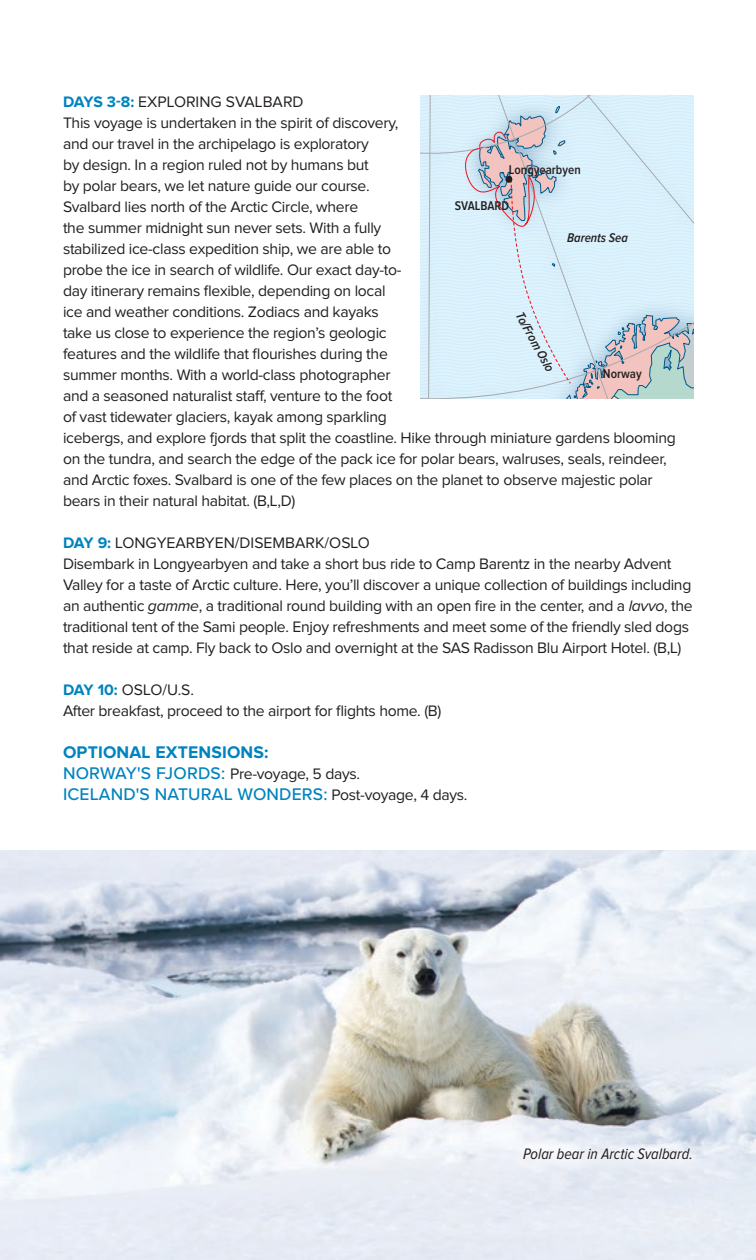
<style>
.page{position:relative;width:756px;height:1260px;background:#fff}
.page>*{position:absolute;margin:0;border:0;box-sizing:border-box;transform-origin:0 0}
.t1{font:500 17.5px "Proxima Nova";letter-spacing:.01em;color:#0083bf}
.t2{font:700 17.5px "Proxima Nova";letter-spacing:.01em;color:#0083bf}
.t3{font:15.75px/21px "Proxima Nova";letter-spacing:-.02em;color:#231f20}
.t4{font:italic 15.75px "Proxima Nova Cond";color:#231f20}
.t5{font:600 13.12px "Proxima Nova Cond";color:#231f20}
.t6{font:italic 600 13.12px "Proxima Nova Cond";letter-spacing:-.005em;color:#231f20}
.s1{font-weight:700;color:#0083bf}
.s2{font-style:italic}
.s3{font-weight:500;font-size:17.5px;color:#0083bf}
.s4{font-weight:400;font-size:15.75px;color:#231f20}
</style>
<div class="page">
<img style="left:0;top:850px;width:756px;height:410px">
<div style="left:511px;top:1136px;width:193px;height:35px;background:#fff;opacity:.75"></div>
<svg style="left:421px;top:95px;width:273px;height:303px"></svg>
<div style="left:505px;top:176px;width:7px;height:7px;border:2px solid #231f20;border-radius:50%"></div>
<p class="t3" style="left:63px;top:92px;width:614px"><span class="s1">DAYS 3-8:</span> EXPLORING SVALBARD<br>This voyage is undertaken in the spirit of discovery,<br>and our travel in the archipelago is exploratory<br>by design. In a region ruled not by humans but<br>by polar bears, we let nature guide our course.<br>Svalbard lies north of the Arctic Circle, where<br>the summer midnight sun never sets. With a fully<br>stabilized ice-class expedition ship, we are able to<br>probe the ice in search of wildlife. Our exact day-to-<br>day itinerary remains flexible, depending on local<br>ice and weather conditions. Zodiacs and kayaks<br>take us close to experience the region’s geologic<br>features and the wildlife that flourishes during the<br>summer months. With a world-class photographer<br>and a seasoned naturalist staff, venture to the foot<br>of vast tidewater glaciers, kayak among sparkling<br>icebergs, and explore fjords that split the coastline. Hike through miniature gardens blooming on the tundra, and search the edge of the pack ice for polar bears, walruses, seals, reindeer, and Arctic foxes. Svalbard is one of the few places on the planet to observe majestic polar bears in their natural habitat. (B,L,D)</p>
<p class="t3" style="left:63px;top:532px;width:631px"><span class="s1">DAY 9:</span> LONGYEARBYEN/DISEMBARK/OSLO<br>Disembark in Longyearbyen and take a short bus ride to Camp Barentz in the nearby Advent Valley for a taste of Arctic culture. Here, you’ll discover a unique collection of buildings including an authentic <span class="s2">gamme</span>, a traditional round building with an open fire in the center, and a <span class="s2">lavvo</span>, the traditional tent of the Sami people. Enjoy refreshments and meet some of the friendly sled dogs that reside at camp. Fly back to Oslo and overnight at the SAS Radisson Blu Airport Hotel. (B,L)</p>
<p class="t3" style="left:63px;top:679px;width:380px"><span class="s1">DAY 10:</span> OSLO/U.S.<br>After breakfast, proceed to the airport for flights home. (B)</p>
<p class="t2" style="left:63px;top:742px;width:207px">OPTIONAL EXTENSIONS:</p>
<p class="t3" style="left:63px;top:764px;width:299px"><span class="s3">NORWAY'S FJORDS:</span> Pre-voyage, 5 days.</p>
<p class="t1" style="left:63px;top:781px;width:406px">ICELAND'S NATURAL WONDERS: <span class="s4">Post-voyage, 4 days.</span></p>
<p class="t5" style="left:509px;top:163px;width:73px">Longyearbyen</p>
<p class="t5" style="left:455px;top:200px;width:56px">SVALBARD</p>
<p class="t6" style="left:567px;top:231px;width:62px">Barents Sea</p>
<p class="t6" style="left:526px;top:310px;width:67px;rotate:61deg">To/From Oslo</p>
<p class="t5" style="left:603px;top:367px;width:40px">Norway</p>
<p class="t4" style="left:523px;top:1145px;width:171px">Polar bear in Arctic Svalbard.</p>
</div>
